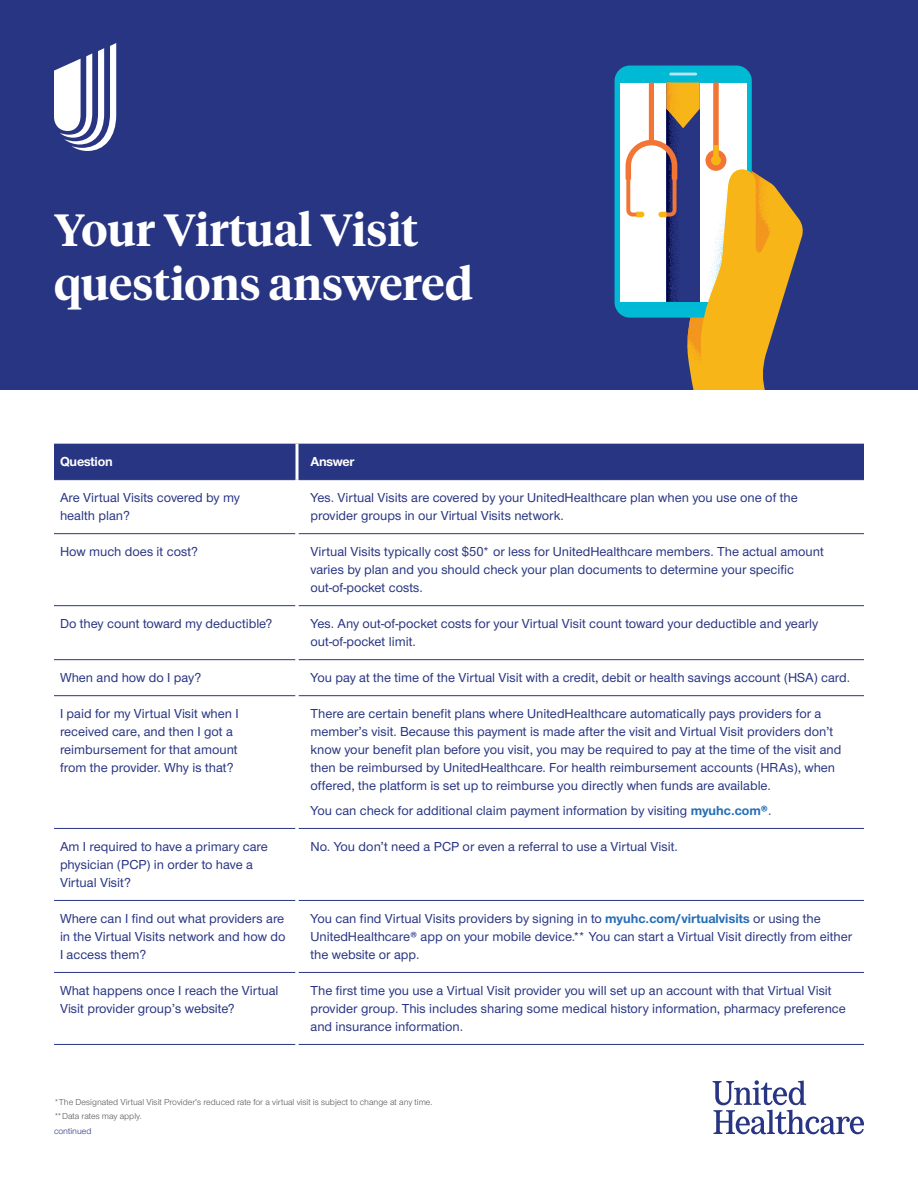
<style>
.page{position:relative;width:918px;height:1188px;background:#fff}
.page>*{position:absolute;margin:0;border:0;box-sizing:border-box;transform-origin:0 0}
.t1{font:600 45px/54px "UHC Serif Headline";color:#fff}
.t2{font:500 13.5px/18px "UHC Sans";color:#283582}
.t3{font:700 13.5px "UHC Sans";letter-spacing:-.02em;color:#fff}
.t4{font:9px/14.2px "UHC Sans";color:#57585a}
.t5{font:9px "UHC Sans";color:#283582}
.s1{font-weight:700;color:#256db6}
</style>
<div class="page">
<div style="left:0;top:0;width:918px;height:390px;background:#283582"></div>
<div style="left:615px;top:66px;width:137px;height:252px;background:#00b9d4;border-radius:15px"></div>
<div style="left:620px;top:83px;width:126px;height:219px;background:#fff"></div>
<hr style="left:669px;top:73px;width:28px;height:2px;background:#b8e3ef">
<svg style="left:626px;top:83px;width:177px;height:307px"></svg>
<svg style="left:713px;top:1080px;width:151px;height:54px"></svg>
<div style="left:54px;top:444px;width:810px;height:35px;background:#283582"></div>
<hr style="left:54px;top:479px;width:242px;height:1px;background:#283582">
<hr style="left:298px;top:479px;width:566px;height:1px;background:#283582">
<hr style="left:54px;top:533px;width:242px;height:1px;background:#283582">
<hr style="left:298px;top:533px;width:566px;height:1px;background:#283582">
<hr style="left:54px;top:605px;width:242px;height:1px;background:#283582">
<hr style="left:298px;top:605px;width:566px;height:1px;background:#283582">
<hr style="left:54px;top:659px;width:242px;height:1px;background:#283582">
<hr style="left:298px;top:659px;width:566px;height:1px;background:#283582">
<hr style="left:54px;top:695px;width:242px;height:1px;background:#283582">
<hr style="left:298px;top:695px;width:566px;height:1px;background:#283582">
<hr style="left:54px;top:828px;width:242px;height:1px;background:#283582">
<hr style="left:298px;top:828px;width:566px;height:1px;background:#283582">
<hr style="left:54px;top:900px;width:242px;height:1px;background:#283582">
<hr style="left:298px;top:900px;width:566px;height:1px;background:#283582">
<hr style="left:54px;top:972px;width:242px;height:1px;background:#283582">
<hr style="left:298px;top:972px;width:566px;height:1px;background:#283582">
<hr style="left:54px;top:1044px;width:242px;height:1px;background:#283582">
<hr style="left:298px;top:1044px;width:566px;height:1px;background:#283582">
<hr style="left:296px;top:444px;width:2px;height:36px;background:#fff">
<svg style="left:54px;top:43px;width:62px;height:108px"></svg>
<h1 class="t1" style="left:54px;top:201px;width:420px">Your Virtual Visit questions answered</h1>
<p class="t3" style="left:60px;top:453px;width:54px">Question</p>
<p class="t3" style="left:311px;top:453px;width:45px">Answer</p>
<p class="t2" style="left:60px;top:488px;width:181px">Are Virtual Visits covered by my health plan?</p>
<p class="t2" style="left:311px;top:488px;width:489px">Yes. Virtual Visits are covered by your UnitedHealthcare plan when you use one of the provider groups in our Virtual Visits network.</p>
<p class="t2" style="left:60px;top:542px;width:139px">How much does it cost?</p>
<p class="t2" style="left:311px;top:542px;width:515px">Virtual Visits typically cost $50* or less for UnitedHealthcare members. The actual amount varies by plan and you should check your plan documents to determine your specific out-of-pocket costs.</p>
<p class="t2" style="left:60px;top:614px;width:214px">Do they count toward my deductible?</p>
<p class="t2" style="left:311px;top:614px;width:509px">Yes. Any out-of-pocket costs for your Virtual Visit count toward your deductible and yearly out-of-pocket limit.</p>
<p class="t2" style="left:60px;top:668px;width:143px">When and how do I pay?</p>
<p class="t2" style="left:311px;top:668px;width:541px">You pay at the time of the Virtual Visit with a credit, debit or health savings account (HSA) card.</p>
<p class="t2" style="left:60px;top:704px;width:180px">I paid for my Virtual Visit when I received care, and then I got a reimbursement for that amount from the provider. Why is that?</p>
<p class="t2" style="left:311px;top:704px;width:533px">There are certain benefit plans where UnitedHealthcare automatically pays providers for a member’s visit. Because this payment is made after the visit and Virtual Visit providers don’t know your benefit plan before you visit, you may be required to pay at the time of the visit and then be reimbursed by UnitedHealthcare. For health reimbursement accounts (HRAs), when offered, the platform is set up to reimburse you directly when funds are available.</p>
<p class="t2" style="left:311px;top:801px;width:462px">You can check for additional claim payment information by visiting <span class="s1">myuhc.com®</span>.</p>
<p class="t2" style="left:60px;top:837px;width:209px">Am I required to have a primary care physician (PCP) in order to have a<br>Virtual Visit?</p>
<p class="t2" style="left:311px;top:837px;width:369px">No. You don’t need a PCP or even a referral to use a Virtual Visit.</p>
<p class="t2" style="left:60px;top:909px;width:227px;text-align:justify">Where can I find out what providers are in the Virtual Visits network and how do I access them?</p>
<p class="t2" style="left:311px;top:909px;width:543px">You can find Virtual Visits providers by signing in to <span class="s1">myuhc.com/virtualvisits</span> or using the<br>UnitedHealthcare® app on your mobile device.** You can start a Virtual Visit directly from either the website or app.</p>
<p class="t2" style="left:60px;top:981px;width:220px">What happens once I reach the Virtual<br>Visit provider group’s website?</p>
<p class="t2" style="left:311px;top:981px;width:537px">The first time you use a Virtual Visit provider you will set up an account with that Virtual Visit provider group. This includes sharing some medical history information, pharmacy preference and insurance information.</p>
<p class="t4" style="left:54px;top:1094px;width:380px">*The Designated Virtual Visit Provider’s reduced rate for a virtual visit is subject to change at any time. **Data rates may apply.</p>
<p class="t5" style="left:54px;top:1125px;width:39px">continued</p>
</div>
